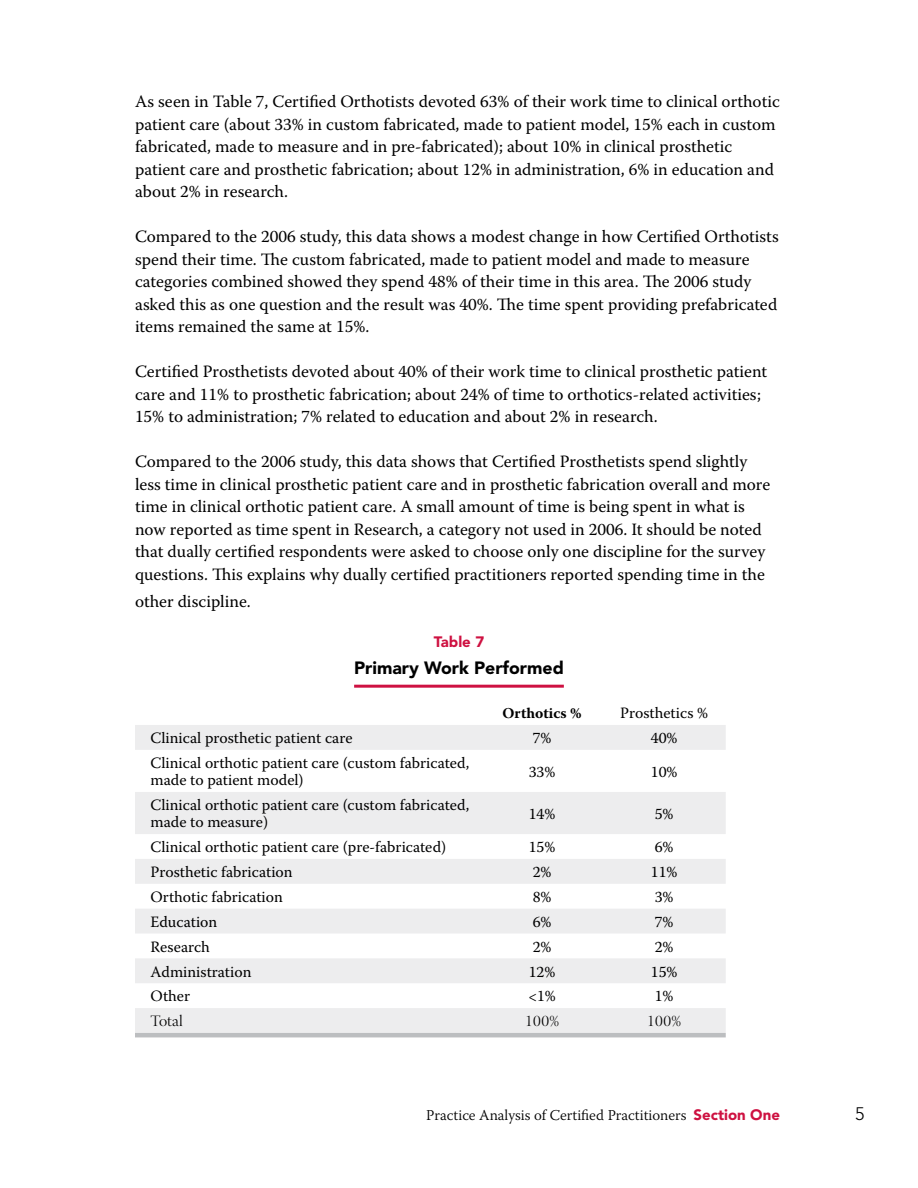
<style>
.page{position:relative;width:918px;height:1188px;background:#fff}
.page>*{position:absolute;margin:0;border:0;box-sizing:border-box;transform-origin:0 0}
.t1{font:300 18px "Avenir";color:#000}
.t2{font:900 17.7px "Avenir";color:#000}
.t3{font:17.25px/22.5px "Warnock Pro";color:#000}
.t4{font:15.75px/17.2px "Warnock Pro";color:#000}
.t5{font:15.75px "Warnock Pro Light Disp";letter-spacing:.015em;color:#000;scale:1.05 1}
.t6{font:300 15px "Warnock Pro";color:#000}
.t7{font:700 15px "Warnock Pro";color:#000}
.t8{font:900 15px "Avenir";color:#ce1141}
.s1{font-family:"Avenir";font-weight:900;color:#ce1141}
</style>
<div class="page">
<hr style="left:354px;top:685px;width:210px;height:3px;background:#ce1141">
<svg style="left:135px;top:725px;width:591px;height:308px;fill:#ededee"></svg>
<hr style="left:135px;top:1033px;width:591px;height:4px;background:#bcbec0">
<p class="t3" style="left:135px;top:90px;width:646px">As seen in Table 7, Certified Orthotists devoted 63% of their work time to clinical orthotic patient care (about 33% in custom fabricated, made to patient model, 15% each in custom fabricated, made to measure and in pre-fabricated); about 10% in clinical prosthetic patient care and prosthetic fabrication; about 12% in administration, 6% in education and about 2% in research.</p>
<p class="t3" style="left:135px;top:225px;width:645px">Compared to the 2006 study, this data shows a modest change in how Certified Orthotists spend their time. The custom fabricated, made to patient model and made to measure categories combined showed they spend 48% of their time in this area. The 2006 study asked this as one question and the result was 40%. The time spent providing prefabricated items remained the same at 15%.</p>
<p class="t3" style="left:135px;top:360px;width:634px">Certified Prosthetists devoted about 40% of their work time to clinical prosthetic patient care and 11% to prosthetic fabrication; about 24% of time to orthotics-related activities;<br>15% to administration; 7% related to education and about 2% in research.</p>
<p class="t3" style="left:135px;top:450px;width:637px">Compared to the 2006 study, this data shows that Certified Prosthetists spend slightly less time in clinical prosthetic patient care and in prosthetic fabrication overall and more time in clinical orthotic patient care. A small amount of time is being spent in what is now reported as time spent in Research, a category not used in 2006. It should be noted that dually certified respondents were asked to choose only one discipline for the survey questions. This explains why dually certified practitioners reported spending time in the</p>
<p class="t3" style="left:135px;top:589px;width:117px">other discipline.</p>
<p class="t8" style="left:434px;top:633px;width:52px">Table 7</p>
<p class="t2" style="left:354px;top:657px;width:211px">Primary Work Performed</p>
<p class="t7" style="left:503px;top:704px;width:81px">Orthotics %</p>
<p class="t4" style="left:620px;top:704px;width:89px">Prosthetics %</p>
<p class="t4" style="left:151px;top:729px;width:203px">Clinical prosthetic patient care</p>
<p class="t4" style="left:533px;top:729px;width:20px">7%</p>
<p class="t4" style="left:651px;top:729px;width:28px">40%</p>
<p class="t4" style="left:151px;top:754px;width:320px">Clinical orthotic patient care (custom fabricated, made to patient model)</p>
<p class="t4" style="left:529px;top:763px;width:28px">33%</p>
<p class="t4" style="left:651px;top:763px;width:28px">10%</p>
<p class="t4" style="left:151px;top:796px;width:320px">Clinical orthotic patient care (custom fabricated, made to measure)</p>
<p class="t4" style="left:529px;top:805px;width:28px">14%</p>
<p class="t4" style="left:655px;top:805px;width:20px">5%</p>
<p class="t4" style="left:151px;top:838px;width:297px">Clinical orthotic patient care (pre-fabricated)</p>
<p class="t4" style="left:529px;top:838px;width:28px">15%</p>
<p class="t4" style="left:655px;top:838px;width:20px">6%</p>
<p class="t4" style="left:151px;top:863px;width:144px">Prosthetic fabrication</p>
<p class="t4" style="left:533px;top:863px;width:20px">2%</p>
<p class="t4" style="left:651px;top:863px;width:28px">11%</p>
<p class="t4" style="left:151px;top:888px;width:134px">Orthotic fabrication</p>
<p class="t4" style="left:533px;top:888px;width:20px">8%</p>
<p class="t4" style="left:655px;top:888px;width:20px">3%</p>
<p class="t4" style="left:151px;top:913px;width:68px">Education</p>
<p class="t4" style="left:533px;top:913px;width:20px">6%</p>
<p class="t4" style="left:655px;top:913px;width:20px">7%</p>
<p class="t4" style="left:151px;top:938px;width:61px">Research</p>
<p class="t4" style="left:533px;top:938px;width:20px">2%</p>
<p class="t4" style="left:655px;top:938px;width:20px">2%</p>
<p class="t4" style="left:151px;top:962px;width:102px">Administration</p>
<p class="t4" style="left:529px;top:962px;width:28px">12%</p>
<p class="t4" style="left:651px;top:962px;width:28px">15%</p>
<p class="t4" style="left:151px;top:987px;width:41px">Other</p>
<p class="t4" style="left:528px;top:987px;width:29px">&lt;1%</p>
<p class="t4" style="left:655px;top:987px;width:20px">1%</p>
<p class="t5" style="left:151px;top:1013px;width:32px">Total</p>
<p class="t5" style="left:525px;top:1013px;width:34px">100%</p>
<p class="t5" style="left:647px;top:1013px;width:34px">100%</p>
<p class="t6" style="left:426px;top:1106px;width:355px">Practice Analysis of Certified Practitioners <span class="s1">Section One</span></p>
<p class="t1" style="left:855px;top:1103px;width:11px">5</p>
</div>
